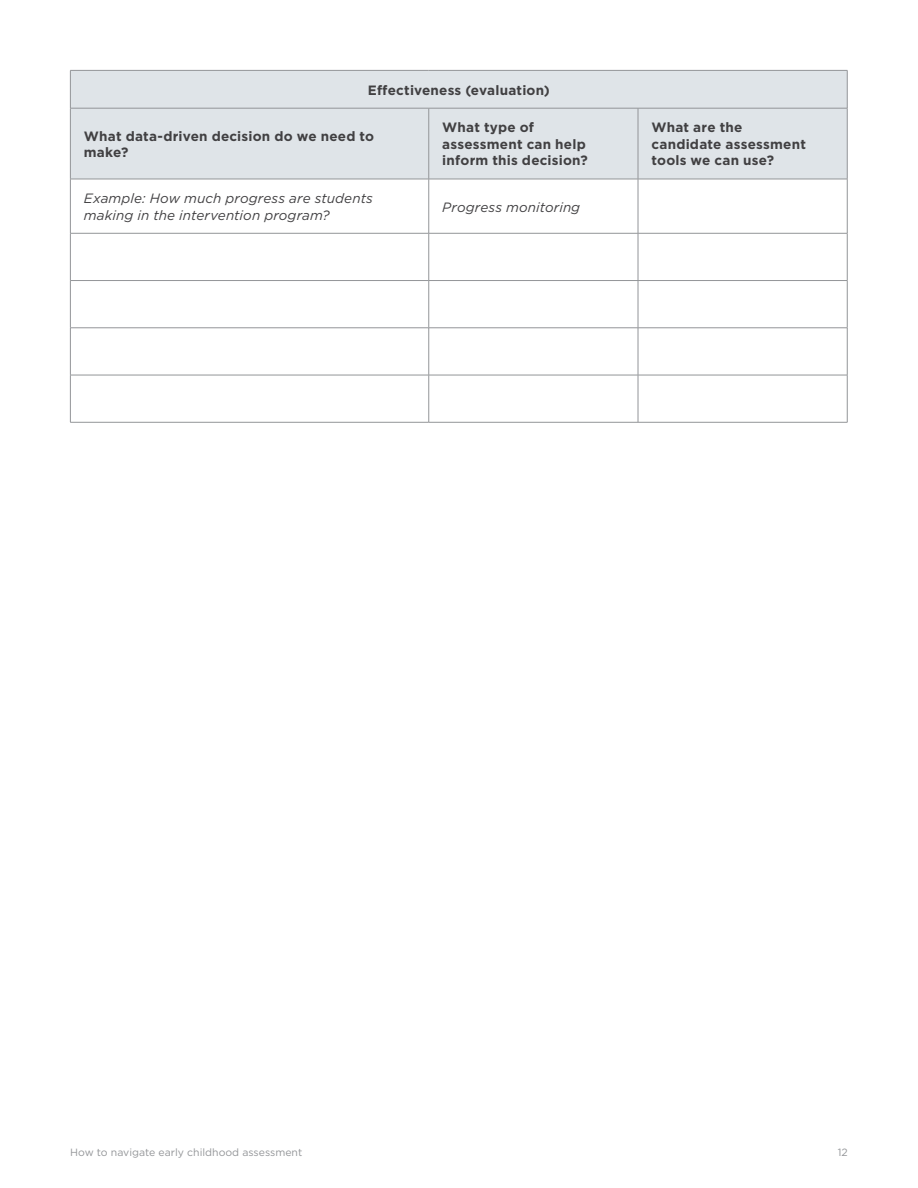
<style>
.page{position:relative;width:918px;height:1188px;background:#fff}
.page>*{position:absolute;margin:0;border:0;box-sizing:border-box;transform-origin:0 0}
.t1{font:700 13.5px/16.5px "Gotham";letter-spacing:.015em;color:#414042}
.t2{font:italic 13.5px/16.5px "Gotham";letter-spacing:.005em;color:#414042}
.t3{font:10.5px "Gotham";color:#939598}
</style>
<div class="page">
<div style="left:71px;top:71px;width:776px;height:108px;background:#dfe4e8"></div>
<hr style="left:70px;top:70px;width:359px;height:1px;background:#939598">
<hr style="left:70px;top:71px;width:1px;height:37px;background:#939598">
<hr style="left:429px;top:70px;width:209px;height:1px;background:#939598">
<hr style="left:638px;top:70px;width:209px;height:1px;background:#939598">
<hr style="left:847px;top:71px;width:1px;height:37px;background:#939598">
<hr style="left:70px;top:108px;width:359px;height:1px;background:#939598">
<hr style="left:70px;top:108px;width:1px;height:71px;background:#939598">
<hr style="left:429px;top:108px;width:209px;height:1px;background:#939598">
<hr style="left:429px;top:108px;width:1px;height:71px;background:#939598">
<hr style="left:638px;top:108px;width:209px;height:1px;background:#939598">
<hr style="left:638px;top:108px;width:1px;height:71px;background:#939598">
<hr style="left:847px;top:108px;width:1px;height:71px;background:#939598">
<hr style="left:70px;top:179px;width:359px;height:1px;background:#939598">
<hr style="left:70px;top:179px;width:1px;height:54px;background:#939598">
<hr style="left:429px;top:179px;width:209px;height:1px;background:#939598">
<hr style="left:429px;top:179px;width:1px;height:54px;background:#939598">
<hr style="left:638px;top:179px;width:209px;height:1px;background:#939598">
<hr style="left:638px;top:179px;width:1px;height:54px;background:#939598">
<hr style="left:847px;top:179px;width:1px;height:54px;background:#939598">
<hr style="left:70px;top:233px;width:359px;height:1px;background:#939598">
<hr style="left:70px;top:233px;width:1px;height:47px;background:#939598">
<hr style="left:429px;top:233px;width:209px;height:1px;background:#939598">
<hr style="left:429px;top:233px;width:1px;height:47px;background:#939598">
<hr style="left:638px;top:233px;width:209px;height:1px;background:#939598">
<hr style="left:638px;top:233px;width:1px;height:47px;background:#939598">
<hr style="left:847px;top:233px;width:1px;height:47px;background:#939598">
<hr style="left:70px;top:280px;width:359px;height:1px;background:#939598">
<hr style="left:70px;top:281px;width:1px;height:47px;background:#939598">
<hr style="left:429px;top:280px;width:209px;height:1px;background:#939598">
<hr style="left:429px;top:281px;width:1px;height:47px;background:#939598">
<hr style="left:638px;top:280px;width:209px;height:1px;background:#939598">
<hr style="left:638px;top:281px;width:1px;height:47px;background:#939598">
<hr style="left:847px;top:281px;width:1px;height:47px;background:#939598">
<hr style="left:70px;top:328px;width:359px;height:1px;background:#939598">
<hr style="left:70px;top:328px;width:1px;height:47px;background:#939598">
<hr style="left:429px;top:328px;width:209px;height:1px;background:#939598">
<hr style="left:429px;top:328px;width:1px;height:47px;background:#939598">
<hr style="left:638px;top:328px;width:209px;height:1px;background:#939598">
<hr style="left:638px;top:328px;width:1px;height:47px;background:#939598">
<hr style="left:847px;top:328px;width:1px;height:47px;background:#939598">
<hr style="left:70px;top:375px;width:359px;height:1px;background:#939598">
<hr style="left:70px;top:375px;width:1px;height:47px;background:#939598">
<hr style="left:429px;top:375px;width:209px;height:1px;background:#939598">
<hr style="left:429px;top:375px;width:1px;height:47px;background:#939598">
<hr style="left:638px;top:375px;width:209px;height:1px;background:#939598">
<hr style="left:638px;top:375px;width:1px;height:47px;background:#939598">
<hr style="left:847px;top:375px;width:1px;height:47px;background:#939598">
<hr style="left:70px;top:422px;width:359px;height:1px;background:#939598">
<hr style="left:429px;top:422px;width:209px;height:1px;background:#939598">
<hr style="left:638px;top:422px;width:209px;height:1px;background:#939598">
<p class="t1" style="left:368px;top:82px;width:184px">Effectiveness (evaluation)</p>
<p class="t1" style="left:84px;top:128px;width:292px">What data-driven decision do we need to make?</p>
<p class="t1" style="left:442px;top:119px;width:147px">What type of assessment can help inform this decision?</p>
<p class="t1" style="left:652px;top:119px;width:156px">What are the candidate assessment tools we can use?</p>
<p class="t2" style="left:84px;top:190px;width:291px">Example: How much progress are students making in the intervention program?</p>
<p class="t2" style="left:442px;top:198px;width:139px">Progress monitoring</p>
<p class="t3" style="left:70px;top:1145px;width:234px">How to navigate early childhood assessment</p>
<p class="t3" style="left:838px;top:1145px;width:12px">12</p>
</div>
